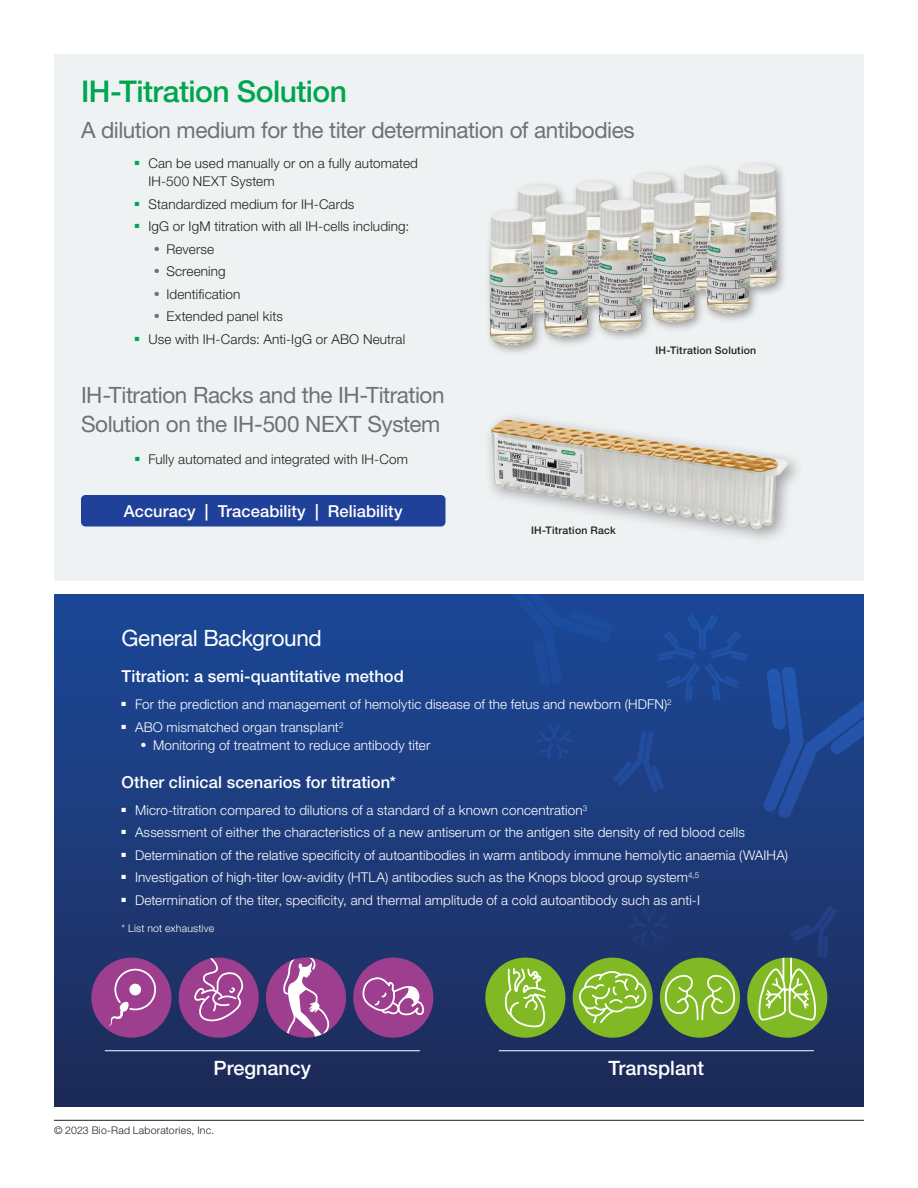
<style>
.page{position:relative;width:918px;height:1188px;background:#fff}
.page>*{position:absolute;margin:0;border:0;box-sizing:border-box;transform-origin:0 0}
.t1{font:500 30px "Helvetica Neue LT Std";letter-spacing:-.02em;color:#00a54f}
.t2{font:22.5px/28.5px "Helvetica Neue LT Std";letter-spacing:-.02em;color:#717074}
.t3{font:22.5px "Helvetica Neue LT Std";letter-spacing:-.02em;color:#fff}
.t4{font:500 19.8px "Helvetica Neue LT Std";color:#fff}
.t5{font:500 16.5px "Helvetica Neue LT Std";color:#fff}
.t6{font:300 13.5px "Helvetica Neue LT Std";letter-spacing:.01em;color:#fff}
.t7{font:300 13.5px/18px "Helvetica Neue LT Std";letter-spacing:.01em;color:#231f20}
.t8{font:500 10.5px "Helvetica Neue LT Std";letter-spacing:.02em;color:#231f20}
.t9{font:300 10.5px "Helvetica Neue LT Std";letter-spacing:.02em;color:#231f20}
.t10{font:300 10.5px "Helvetica Neue LT Std";letter-spacing:.015em;color:#fff}
</style>
<div class="page">
<hr style="left:54px;top:1120px;width:810px;height:1px;background:#231f20">
<div style="left:54px;top:594px;width:810px;height:513px;background:linear-gradient(to bottom,#1b4999,#1e2b57)"></div>
<svg style="left:508px;top:580px;width:106px;height:107px;background:#385ea2"></svg>
<div style="left:54px;top:54px;width:810px;height:526px;background:#eff2f3"></div>
<div style="left:484px;top:159px;width:304px;height:198px;background:#231f20;opacity:.4"></div>
<img style="left:581px;top:164px;width:175px;height:37px">
<div style="left:81px;top:495px;width:365px;height:31px;background:#20419a;border-radius:4px"></div>
<img style="left:490px;top:419px;width:298px;height:112px">
<svg style="left:613px;top:731px;width:51px;height:61px;background:#1e428b"></svg>
<svg style="left:763px;top:667px;width:101px;height:152px;background:#1f4692"></svg>
<svg style="left:657px;top:615px;width:91px;height:86px;background:#1b4795"></svg>
<svg style="left:629px;top:908px;width:40px;height:38px;background:#1e3772"></svg>
<svg style="left:536px;top:724px;width:36px;height:35px"></svg>
<div style="left:91px;top:958px;width:80px;height:80px;background:#9e3e8e;border-radius:50%"></div>
<svg style="left:108px;top:968px;width:48px;height:58px"></svg>
<div style="left:353px;top:958px;width:80px;height:80px;background:#9e3e8e;border-radius:50%"></div>
<svg style="left:358px;top:977px;width:67px;height:39px"></svg>
<div style="left:179px;top:958px;width:80px;height:80px;background:#9e3e8e;border-radius:50%"></div>
<svg style="left:192px;top:958px;width:53px;height:64px"></svg>
<div style="left:660px;top:958px;width:80px;height:80px;background:#80b923;border-radius:50%"></div>
<svg style="left:659px;top:974px;width:82px;height:47px"></svg>
<div style="left:747px;top:958px;width:80px;height:80px;background:#80b923;border-radius:50%"></div>
<svg style="left:757px;top:906px;width:80px;height:116px"></svg>
<div style="left:573px;top:958px;width:80px;height:80px;background:#80b923;border-radius:50%"></div>
<svg style="left:575px;top:971px;width:76px;height:54px"></svg>
<div style="left:485px;top:958px;width:80px;height:80px;background:#80b923;border-radius:50%"></div>
<svg style="left:504px;top:968px;width:42px;height:60px"></svg>
<div style="left:266px;top:958px;width:80px;height:80px;background:#9e3e8e;border-radius:50%"></div>
<svg style="left:280px;top:958px;width:50px;height:80px"></svg>
<hr style="left:105px;top:1050px;width:315px;height:1px;background:#fff">
<hr style="left:499px;top:1050px;width:315px;height:1px;background:#fff">
<h1 class="t1" style="left:81px;top:74px;width:268px">IH-Titration Solution</h1>
<h2 class="t2" style="left:81px;top:115px;width:555px">A dilution medium for the titer determination of antibodies</h2>
<p class="t7" style="left:148px;top:154px;width:271px;text-indent:-13px"><sup>■</sup> Can be used manually or on a fully automated<br>IH-500 NEXT System</p>
<p class="t7" style="left:135px;top:195px;width:221px"><sup>■</sup> Standardized medium for IH-Cards</p>
<p class="t7" style="left:135px;top:217px;width:276px"><sup>■</sup> IgG or IgM titration with all IH-cells including:</p>
<p class="t7" style="left:154px;top:240px;width:61px"><sup>●</sup> Reverse</p>
<p class="t7" style="left:154px;top:262px;width:73px"><sup>●</sup> Screening</p>
<p class="t7" style="left:154px;top:285px;width:88px"><sup>●</sup> Identification</p>
<p class="t7" style="left:154px;top:307px;width:130px"><sup>●</sup> Extended panel kits</p>
<p class="t7" style="left:135px;top:330px;width:272px"><sup>■</sup> Use with IH-Cards: Anti-IgG or ABO Neutral</p>
<h2 class="t2" style="left:81px;top:381px;width:365px">IH-Titration Racks and the IH-Titration<br>Solution on the IH-500 NEXT System</h2>
<p class="t7" style="left:135px;top:450px;width:275px"><sup>■</sup> Fully automated and integrated with IH-Com</p>
<p class="t5" style="left:124px;top:501px;width:280px">Accuracy | Traceability | Reliability</p>
<p class="t8" style="left:531px;top:524px;width:86px">IH-Titration Rack</p>
<p class="t8" style="left:656px;top:344px;width:102px">IH-Titration Solution</p>
<h2 class="t3" style="left:122px;top:625px;width:202px">General Background</h2>
<p class="t5" style="left:122px;top:667px;width:284px">Titration: a semi-quantitative method</p>
<p class="t6" style="left:122px;top:696px;width:552px">■ For the prediction and management of hemolytic disease of the fetus and newborn (HDFN)<sup>2</sup></p>
<p class="t6" style="left:122px;top:719px;width:224px">■ ABO mismatched organ transplant<sup>2</sup></p>
<p class="t6" style="left:141px;top:737px;width:291px">● Monitoring of treatment to reduce antibody titer</p>
<p class="t5" style="left:122px;top:772px;width:276px">Other clinical scenarios for titration*</p>
<p class="t6" style="left:122px;top:802px;width:467px">■ Micro-titration compared to dilutions of a standard of a known concentration<sup>3</sup></p>
<p class="t6" style="left:122px;top:824px;width:625px">■ Assessment of either the characteristics of a new antiserum or the antigen site density of red blood cells</p>
<p class="t6" style="left:122px;top:847px;width:668px">■ Determination of the relative specificity of autoantibodies in warm antibody immune hemolytic anaemia (WAIHA)</p>
<p class="t6" style="left:122px;top:869px;width:579px">■ Investigation of high-titer low-avidity (HTLA) antibodies such as the Knops blood group system<sup>4,5</sup></p>
<p class="t6" style="left:122px;top:892px;width:580px">■ Determination of the titer, specificity, and thermal amplitude of a cold autoantibody such as anti-I</p>
<p class="t10" style="left:122px;top:921px;width:94px">* List not exhaustive</p>
<h3 class="t4" style="left:214px;top:1056px;width:99px">Pregnancy</h3>
<h3 class="t4" style="left:609px;top:1056px;width:97px">Transplant</h3>
<p class="t9" style="left:54px;top:1124px;width:162px">© 2023 Bio-Rad Laboratories, Inc.</p>
</div>
